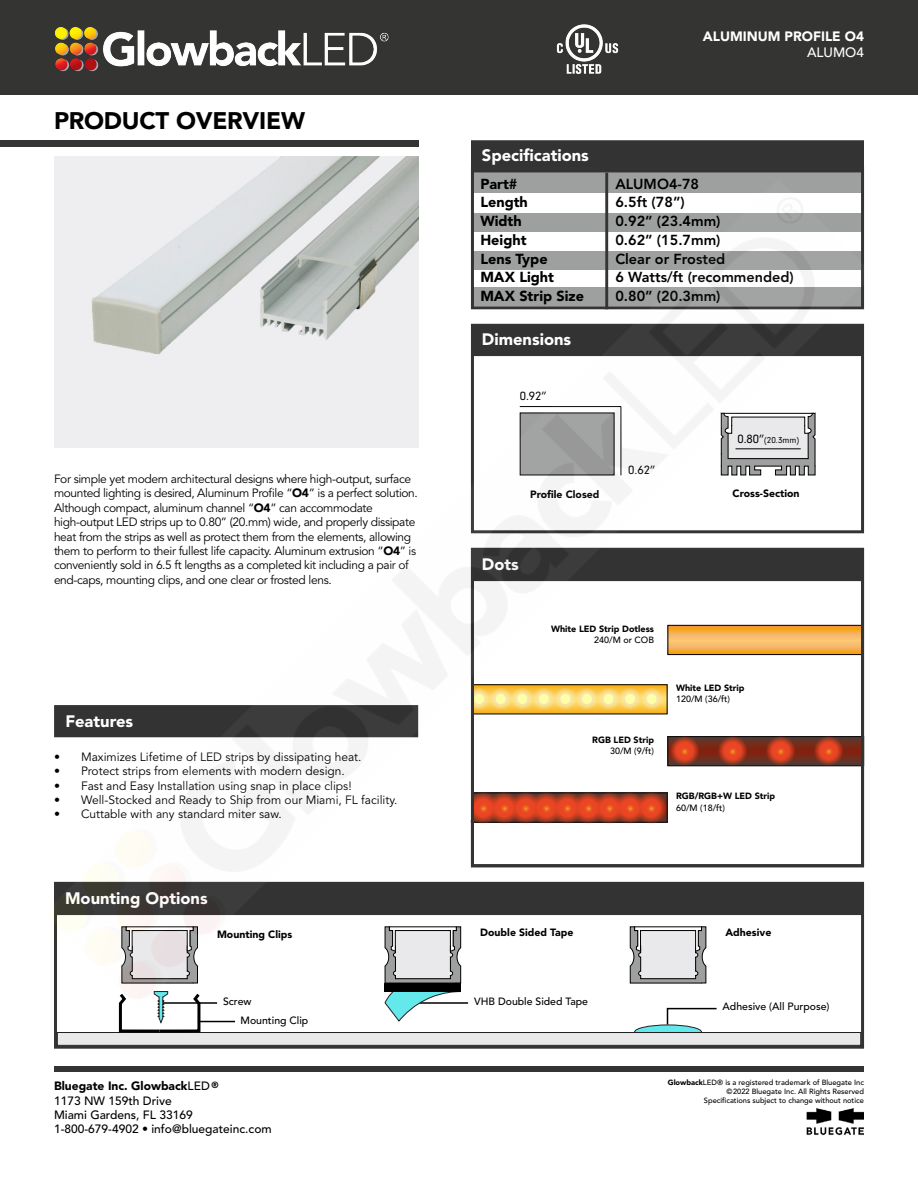
<style>
.page{position:relative;width:918px;height:1188px;background:#fff}
.page>*{position:absolute;margin:0;border:0;box-sizing:border-box;transform-origin:0 0}
.t1{font:900 24px "Avenir";letter-spacing:-.01em;color:#000101}
.t2{font:900 16.5px "Avenir LT Std";color:#fff}
.t3{font:800 14.4px/18.8px "Avenir LT Std";color:#000}
.t4{font:900 14.4px/18.8px "Avenir LT Std";color:#000}
.t5{font:900 13.5px "Avenir LT Std";color:#fff}
.t6{font:500 13.5px "Avenir LT Std";color:#fff}
.t7{font:12.6px "Neuzeit Gro TOT";color:#000}
.t8{font:12px/14.4px "Avenir LT Std";letter-spacing:-.03em;color:#000}
.t9{font:12px "Avenir LT Std";color:#000}
.t10{font:500 12px/14.4px "Avenir LT Std";color:#000}
.t11{font:900 10.5px "Avenir LT Std";color:#000}
.t12{font:500 10.5px/19.4px "Avenir LT Std";color:#000}
.t13{font:900 9px "Avenir LT Std";color:#000}
.t14{font:500 9px "Avenir LT Std";color:#000}
.t15{font:9px "Neuzeit Gro TOT";color:#000}
.t16{font:900 8.85px "Avenir LT Std";color:#000}
.t17{font:500 7.5px/9px "Avenir LT Std";color:#000;text-align:right}
.t18{font:7.5px/9px "Avenir LT Std";color:#000;text-align:right}
.s1{font-weight:900}
.s2{font-size:12.6px}
</style>
<div class="page">
<div style="left:473px;top:169px;width:390px;height:23px;background:#9e9f9f"></div>
<div style="left:471px;top:140px;width:393px;height:32px;background:#333;border:2px solid #333"></div>
<img style="left:807px;top:1108px;width:57px;height:28px">
<div style="left:0;top:0;width:918px;height:94px;background:#343433"></div>
<img style="left:55px;top:27px;width:334px;height:45px">
<div style="left:0;top:140px;width:418px;height:7px;background:#343433"></div>
<div style="left:54px;top:1066px;width:810px;height:6px;background:#343433"></div>
<hr style="left:605px;top:173px;width:3px;height:136px;background:#343433">
<img style="left:556px;top:24px;width:63px;height:50px">
<img style="left:54px;top:157px;width:364px;height:22px">
<svg style="left:389px;top:1009px;width:23px;height:13px"></svg>
<div style="left:57px;top:1032px;width:804px;height:14px;background:#e9e9eb;border:1px solid #241f21"></div>
<svg style="left:634px;top:1009px;width:84px;height:24px"></svg>
<svg style="left:117px;top:1009px;width:86px;height:25px"></svg>
<hr style="left:198px;top:1021px;width:37px;height:1px;background:#000">
<img style="left:51px;top:179px;width:814px;height:830px">
<h1 class="t1" style="left:54px;top:100px;width:253px">PRODUCT OVERVIEW</h1>
<p class="t8" style="left:54px;top:472px;width:365px">For simple yet modern architectural designs where high-output, surface mounted lighting is desired, Aluminum Profile “<span class="s1">O4</span>” is a perfect solution.<br>Although compact, aluminum channel “<span class="s1">O4</span>” can accommodate high-output LED strips up to 0.80” (20.mm) wide, and properly dissipate heat from the strips as well as protect them from the elements, allowing them to perform to their fullest life capacity. Aluminum extrusion “<span class="s1">O4</span>” is conveniently sold in 6.5 ft lengths as a completed kit including a pair of end-caps, mounting clips, and one clear or frosted lens.</p>
<h2 class="t2" style="left:65px;top:712px;width:69px">Features</h2>
<p class="t9" style="left:54px;top:750px;width:309px">• Maximizes Lifetime of LED strips by dissipating heat.</p>
<p class="t9" style="left:54px;top:764px;width:292px">• Protect strips from elements with modern design.</p>
<p class="t9" style="left:54px;top:779px;width:299px">• Fast and Easy Installation using snap in place clips!</p>
<p class="t9" style="left:54px;top:793px;width:345px">• Well-Stocked and Ready to Ship from our Miami, FL facility.</p>
<p class="t9" style="left:54px;top:807px;width:229px">• Cuttable with any standard miter saw.</p>
<h2 class="t2" style="left:65px;top:888px;width:144px">Mounting Options</h2>
<p class="t11" style="left:217px;top:928px;width:77px">Mounting Clips</p>
<p class="t12" style="left:241px;top:992px;width:69px;text-indent:-17px">Screw<br>Mounting Clip</p>
<p class="t5" style="left:703px;top:28px;width:163px">ALUMINUM PROFILE O4</p>
<p class="t6" style="left:807px;top:45px;width:58px">ALUMO4</p>
<h2 class="t2" style="left:482px;top:145px;width:108px">Specifications</h2>
<p class="t4" style="left:480px;top:174px;width:105px">Part#<br>Length<br>Width<br>Height<br>Lens Type<br>MAX Light<br>MAX Strip Size</p>
<p class="t3" style="left:615px;top:174px;width:180px">ALUMO4-78<br>6.5ft (78”)<br>0.92” (23.4mm)<br>0.62” (15.7mm)<br>Clear or Frosted<br>6 Watts/ft (recommended)<br>0.80” (20.3mm)</p>
<h2 class="t2" style="left:482px;top:329px;width:91px">Dimensions</h2>
<p class="t7" style="left:520px;top:389px;width:28px">0.92”</p>
<p class="t7" style="left:628px;top:464px;width:28px">0.62”</p>
<p class="t15" style="left:737px;top:435px;width:63px"><span class="s2">0.80”</span>(20.3mm)</p>
<p class="t11" style="left:530px;top:488px;width:71px">Profile Closed</p>
<p class="t11" style="left:733px;top:487px;width:69px">Cross-Section</p>
<h2 class="t2" style="left:482px;top:554px;width:38px">Dots</h2>
<p class="t13" style="left:551px;top:623px;width:104px">White LED Strip Dotless</p>
<p class="t14" style="left:594px;top:635px;width:61px">240/M or COB</p>
<p class="t13" style="left:592px;top:734px;width:63px">RGB LED Strip</p>
<p class="t14" style="left:610px;top:746px;width:46px">30/M (9/ft)</p>
<p class="t13" style="left:676px;top:683px;width:70px">White LED Strip</p>
<p class="t14" style="left:676px;top:694px;width:56px">120/M (36/ft)</p>
<p class="t13" style="left:676px;top:791px;width:101px">RGB/RGB+W LED Strip</p>
<p class="t14" style="left:676px;top:802px;width:51px">60/M (18/ft)</p>
<p class="t11" style="left:480px;top:926px;width:95px">Double Sided Tape</p>
<p class="t11" style="left:725px;top:926px;width:47px">Adhesive</p>
<p class="t12" style="left:474px;top:992px;width:115px">VHB Double Sided Tape</p>
<p class="t12" style="left:723px;top:997px;width:108px">Adhesive (All Purpose)</p>
<p class="t16" style="left:211px;top:1079px;width:9px">®</p>
<p class="t17" style="left:668px;top:1078px;width:198px"><span class="s1">Glowback</span>LED is a registered trademark of Bluegate Inc ©2022 Bluegate Inc. All Rights Reserved<br>Specifications subject to change without notice</p>
<p class="t17" style="left:717px;top:1078px;width:7px">®</p>
<p class="t18" style="left:671px;top:1078px;width:194px"><span class="s1">Glowback</span>LED® is a registered trademark of Bluegate Inc ©2021 Bluegate Inc. All Rights Reserved<br>Specifications subject to change without notice</p>
<p class="t10" style="left:54px;top:1079px;width:219px"><span class="s1">Bluegate Inc. Glowback</span>LED<br>1173 NW 159th Drive<br>Miami Gardens, FL 33169<br>1-800-679-4902 • info@bluegateinc.com</p>
</div>
